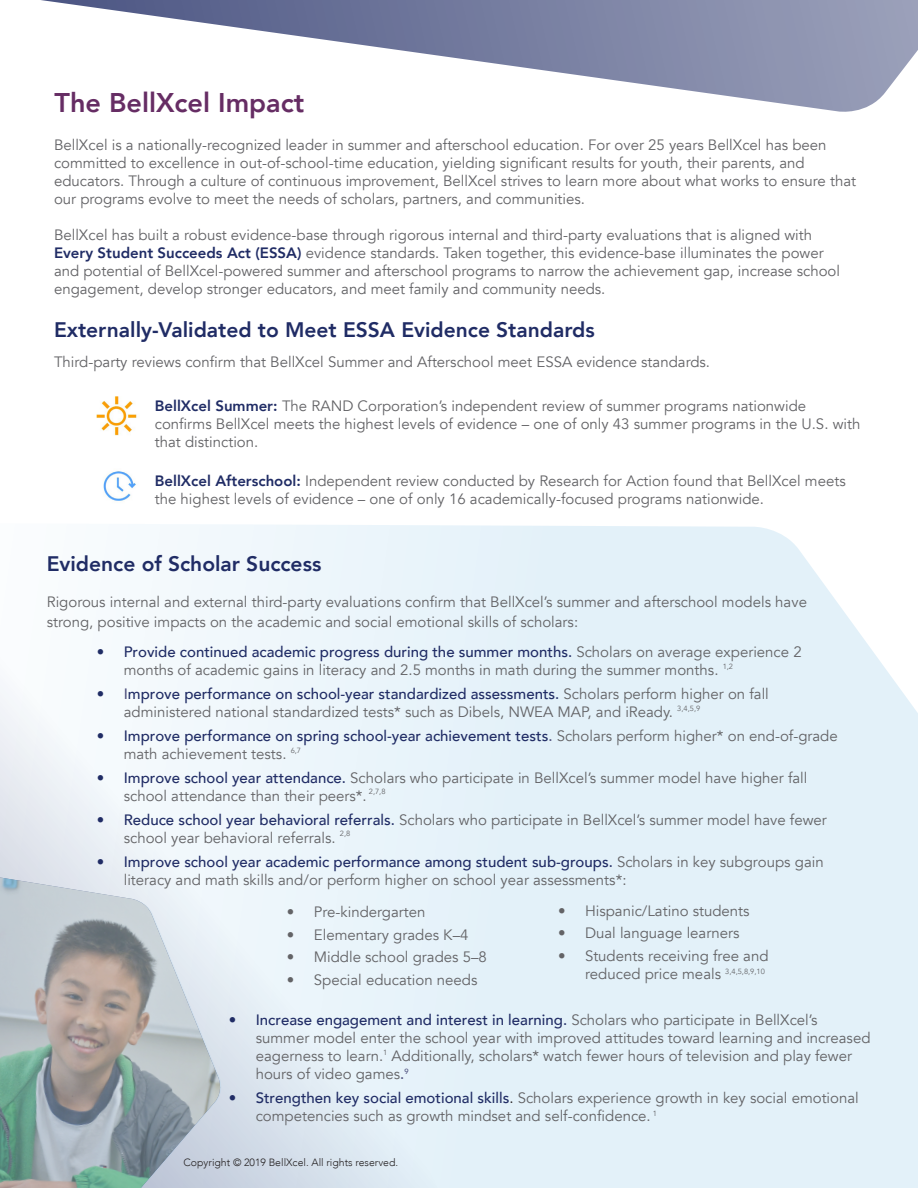
<style>
.page{position:relative;width:918px;height:1188px;background:#fff}
.page>*{position:absolute;margin:0;border:0;box-sizing:border-box;transform-origin:0 0}
.t1{font:800 27px "Avenir";color:#662d64}
.t2{font:800 21px "Avenir";color:#202c65}
.t3{font:15px/18px "Avenir";color:#636366}
.t4{font:300 10.5px "Avenir";color:#231f20}
.t5{font:7.5px "Avenir";color:#636366}
.s1{font-weight:800;color:#202c65}
.s2{font-weight:500;color:#202c65}
.s3{font-weight:500;color:#4e507d}
.s4{color:#231f20}
</style>
<div class="page">
<div style="left:491px;top:525px;width:427px;height:663px;background:#e3f1f9"></div>
<svg style="left:0;top:525px;width:491px;height:663px;fill:#ebf4fa"></svg>
<svg style="left:41px;top:0;width:877px;height:112px"></svg>
<img style="left:97px;top:396px;width:40px;height:40px">
<img style="left:103px;top:471px;width:33px;height:30px">
<svg style="left:0;top:867px;width:225px;height:321px;background:#afb8bb"></svg>
<p class="t1" style="left:55px;top:81px;width:251px">The BellXcel Impact</p>
<p class="t3" style="left:54px;top:136px;width:804px">BellXcel is a nationally-recognized leader in summer and afterschool education. For over 25 years BellXcel has been committed to excellence in out-of-school-time education, yielding significant results for youth, their parents, and educators. Through a culture of continuous improvement, BellXcel strives to learn more about what works to ensure that our programs evolve to meet the needs of scholars, partners, and communities.</p>
<p class="t3" style="left:54px;top:226px;width:788px">BellXcel has built a robust evidence-base through rigorous internal and third-party evaluations that is aligned with <span class="s1">Every Student Succeeds Act (ESSA)</span> evidence standards. Taken together, this evidence-base illuminates the power and potential of BellXcel-powered summer and afterschool programs to narrow the achievement gap, increase school engagement, develop stronger educators, and meet family and community needs.</p>
<p class="t2" style="left:54px;top:314px;width:542px">Externally-Validated to Meet ESSA Evidence Standards</p>
<p class="t3" style="left:54px;top:353px;width:658px">Third-party reviews confirm that BellXcel Summer and Afterschool meet ESSA evidence standards.</p>
<p class="t3" style="left:155px;top:397px;width:707px"><span class="s1">BellXcel Summer:</span> The RAND Corporation’s independent review of summer programs nationwide confirms BellXcel meets the highest levels of evidence – one of only 43 summer programs in the U.S. with that distinction.</p>
<p class="t3" style="left:155px;top:472px;width:692px"><span class="s1">BellXcel Afterschool:</span> Independent review conducted by Research for Action found that BellXcel meets the highest levels of evidence – one of only 16 academically-focused programs nationwide.</p>
<p class="t2" style="left:47px;top:548px;width:276px">Evidence of Scholar Success</p>
<p class="t3" style="left:47px;top:592px;width:762px;line-height:19.8px">Rigorous internal and external third-party evaluations confirm that BellXcel’s summer and afterschool models have strong, positive impacts on the academic and social emotional skills of scholars:</p>
<p class="t3" style="left:124px;top:643px;width:679px;text-indent:-27px"><span class="s2">• Provide continued academic progress during the summer months.</span> Scholars on average experience 2 months of academic gains in literacy and 2.5 months in math during the summer months. <sup>1,2</sup></p>
<p class="t3" style="left:124px;top:685px;width:647px;text-indent:-27px"><span class="s2">•</span> <span class="s3">I</span><span class="s2">mprove performance on school-year standardized assessments.</span> Scholars perform higher on fall administered national standardized tests* such as Dibels, NWEA MAP, and iReady. <sup>3,4,5,9</sup></p>
<p class="t3" style="left:124px;top:727px;width:716px;text-indent:-27px"><span class="s2">• Improve performance on spring school-year achievement tests</span><span class="s3">.</span> Scholars perform higher* on end-of-grade math achievement tests. <sup>6,7</sup></p>
<p class="t3" style="left:124px;top:769px;width:685px;text-indent:-27px"><span class="s2">• Improve school year attendance.</span> Scholars who participate in BellXcel’s summer model have higher fall school attendance than their peers*.</p>
<p class="t5" style="left:369px;top:787px;width:18px">2,7,8</p>
<p class="t3" style="left:124px;top:811px;width:705px;text-indent:-27px"><span class="s2">• Reduce school year behavioral referrals.</span> Scholars who participate in BellXcel’s summer model have fewer school year behavioral referrals.</p>
<p class="t5" style="left:340px;top:829px;width:12px">2,8</p>
<p class="t3" style="left:124px;top:853px;width:701px;text-indent:-27px"><span class="s2">• Improve school year academic performance among student sub-groups.</span> Scholars in key subgroups gain literacy and math skills and/or perform higher on school year assessments*:</p>
<p class="t3" style="left:287px;top:903px;width:140px">• Pre-kindergarten</p>
<p class="t3" style="left:287px;top:926px;width:183px">• Elementary grades K–4</p>
<p class="t3" style="left:287px;top:948px;width:202px">• Middle school grades 5–8</p>
<p class="t3" style="left:287px;top:971px;width:192px">• Special education needs</p>
<p class="t3" style="left:558px;top:902px;width:193px">• Hispanic/Latino students</p>
<p class="t3" style="left:558px;top:924px;width:183px">• Dual language learners</p>
<p class="t3" style="left:558px;top:947px;width:212px;text-align:right">• Students receiving free and reduced price meals <sup>3,4,5,8,9,10</sup></p>
<p class="t3" style="left:256px;top:1011px;width:616px;text-indent:-27px"><span class="s2">• Increase engagement and interest in learning.</span> Scholars who participate in BellXcel’s summer model enter the school year with improved attitudes toward learning and increased eagerness to learn.<sup>1</sup> Additionally, scholars* watch fewer hours of television and play fewer hours of video games<span class="s3">.</span><sup>9</sup></p>
<p class="t3" style="left:256px;top:1089px;width:605px;text-indent:-27px"><span class="s2">• Strengthen key social emotional skills</span><span class="s4">.</span> Scholars experience growth in key social emotional competencies such as growth mindset and self-confidence. <sup>1</sup></p>
<p class="t4" style="left:184px;top:1156px;width:216px">Copyright © 2019 BellXcel. All rights reserved.</p>
</div>
